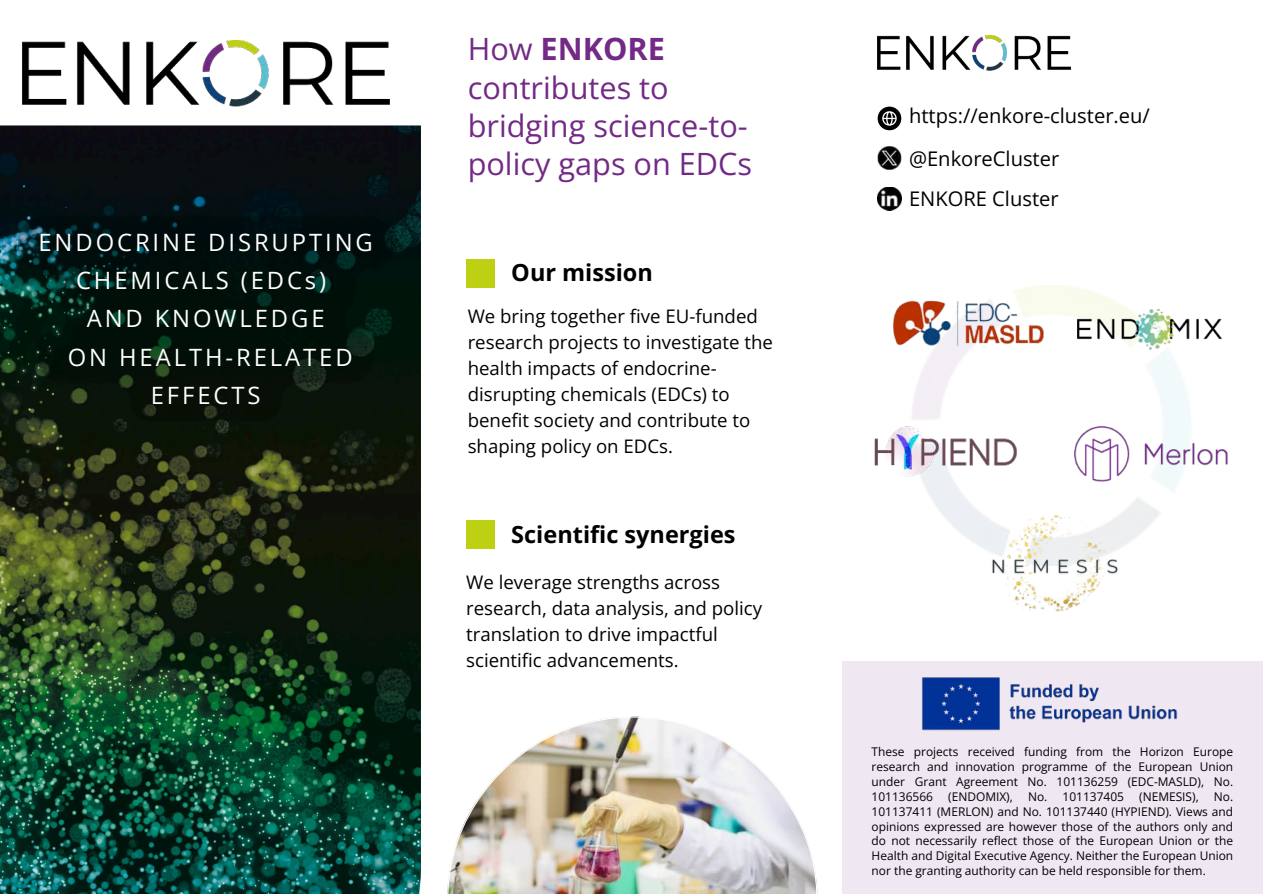
<style>
.page{position:relative;width:1263px;height:894px;background:#fff}
.page>*{position:absolute;margin:0;border:0;box-sizing:border-box;transform-origin:0 0}
.t1{font:30.75px/38.2px "Open Sans";color:#732a86}
.t2{font:23.85px/38.2px "Open Sans";letter-spacing:.12em;color:#fff;text-align:center}
.t3{font:700 23.55px "Open Sans";color:#000}
.t4{font:20.1px "Open Sans";color:#000}
.t5{font:18.6px/25.8px "Open Sans";color:#000}
.t6{font:12px/15px "Open Sans";color:#000;text-align:justify}
.s1{font-weight:700}
</style>
<div class="page">
<img style="left:23px;top:40px;width:366px;height:66px">
<img style="left:0;top:126px;width:421px;height:767px">
<svg style="left:18px;top:216px;width:375px;height:205px;background:#03140e"></svg>
<div style="left:466px;top:259px;width:28px;height:28px;background:#bed012"></div>
<div style="left:466px;top:520px;width:28px;height:28px;background:#bed012"></div>
<img style="left:878px;top:36px;width:192px;height:35px">
<div style="left:842px;top:661px;width:421px;height:232px;background:#efe7f1"></div>
<img style="left:922px;top:677px;width:256px;height:54px">
<img style="left:912px;top:285px;width:278px;height:259px">
<img style="left:977px;top:489px;width:155px;height:123px">
<img style="left:874px;top:418px;width:156px;height:72px">
<img style="left:1078px;top:309px;width:144px;height:40px">
<img style="left:893px;top:296px;width:160px;height:56px">
<img style="left:878px;top:147px;width:23px;height:23px">
<img style="left:878px;top:187px;width:23px;height:24px">
<svg style="left:878px;top:107px;width:23px;height:23px"></svg>
<img style="left:447px;top:716px;width:370px;height:177px">
<img style="left:1067px;top:419px;width:161px;height:70px">
<p class="t2" style="left:39px;top:222px;width:336px">ENDOCRINE DISRUPTING<br>CHEMICALS (EDCs)<br>AND KNOWLEDGE<br>ON HEALTH-RELATED<br>EFFECTS</p>
<h3 class="t1" style="left:468px;top:29px;width:286px">How <span class="s1">ENKORE </span>contributes to bridging science-to&shy;policy gaps on EDCs</h3>
<h4 class="t3" style="left:511px;top:256px;width:143px">Our mission</h4>
<h2 class="t5" style="left:468px;top:303px;width:307px">We bring together five EU-funded research projects to investigate the health impacts of endocrine&shy;disrupting chemicals (EDCs) to benefit society and contribute to shaping policy on EDCs.</h2>
<h4 class="t3" style="left:511px;top:517px;width:226px">Scientific synergies</h4>
<p class="t5" style="left:466px;top:568px;width:297px">We leverage strengths across research, data analysis, and policy translation to drive impactful scientific advancements.</p>
<p class="t4" style="left:909px;top:101px;width:242px">https://enkore-cluster.eu/</p>
<p class="t4" style="left:909px;top:144px;width:152px">@EnkoreCluster</p>
<p class="t4" style="left:909px;top:184px;width:151px">ENKORE Cluster</p>
<h2 class="t6" style="left:872px;top:743px;width:363px">These projects received funding from the Horizon Europe research and innovation programme of the European Union under Grant Agreement No. 101136259 (EDC-MASLD), No.<br>101136566</h2>
<h2 class="t6" style="left:948px;top:788px;width:66px">(ENDOMIX),</h2>
<h2 class="t6" style="left:1028px;top:788px;width:97px">No. 101137405</h2>
<h2 class="t6" style="left:1139px;top:788px;width:61px">(NEMESIS),</h2>
<h2 class="t6" style="left:872px;top:788px;width:363px;text-indent:342px">No.<br>101137411 (MERLON) and No. 101137440 (HYPIEND). Views and opinions expressed are however those of the authors only and do not necessarily reflect those of the European Union or the Health and Digital Executive Agency. Neither the European Union nor the granting authority can be held responsible for them.</h2>
</div>
